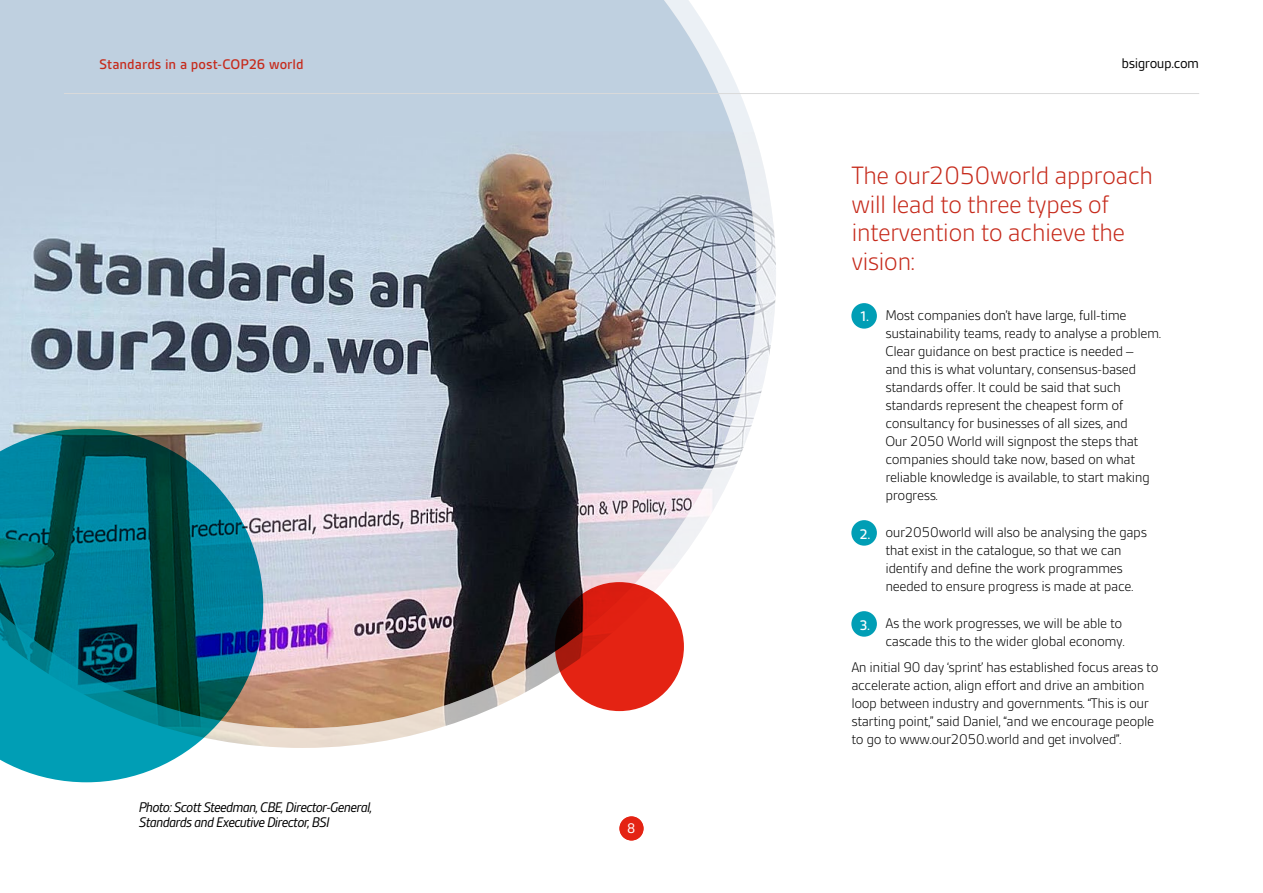
<style>
.page{position:relative;width:1263px;height:893px;background:#fff}
.page>*{position:absolute;margin:0;border:0;box-sizing:border-box;transform-origin:0 0}
.t1{font:300 27px/28.5px "BSI Gesta";letter-spacing:-.03em;color:#c62a1b}
.t2{font:300 15px/18px "BSI Gesta";letter-spacing:-.03em;color:#000}
.t3{font:italic 15px/15px "BSI Gesta";letter-spacing:-.05em;color:#000}
.t4{font:500 15px "BSI Gesta";color:#c62a1b}
.t5{font:15px "BSI Gesta";letter-spacing:-.03em;color:#000}
.t6{font:15px "BSI Gesta";color:#fff}
.s1{font-weight:500;color:#fff}
</style>
<div class="page">
<div style="left:851px;top:303px;width:26px;height:26px;background:#009eb5;border-radius:50%"></div>
<div style="left:851px;top:520px;width:26px;height:26px;background:#009eb5;border-radius:50%"></div>
<div style="left:851px;top:611px;width:26px;height:26px;background:#009eb5;border-radius:50%"></div>
<img style="left:263px;top:139px;width:513px;height:609px">
<img style="left:0;top:0;width:756px;height:728px">
<svg style="left:0;top:429px;width:263px;height:353px;background:#21808f"></svg>
<svg style="left:555px;top:582px;width:129px;height:129px;background:#d12012"></svg>
<div style="left:619px;top:816px;width:24px;height:24px;background:#e42313;border-radius:50%"></div>
<hr style="left:64px;top:93px;width:1135px;height:1px;background:#dadada">
<p class="t4" style="left:99px;top:56px;width:206px">Standards in a post-COP26 world</p>
<p class="t5" style="left:1121px;top:55px;width:79px">bsigroup.com</p>
<p class="t3" style="left:139px;top:800px;width:235px">Photo: Scott Steedman, CBE, Director-General,<br>Standards and Executive Director, BSI</p>
<p class="t6" style="left:627px;top:821px;width:10px">8</p>
<h1 class="t1" style="left:851px;top:162px;width:303px">The our2050world approach will lead to three types of intervention to achieve the vision:</h1>
<p class="t2" style="left:885px;top:306px;width:277px;text-indent:-25px"><span class="s1">1.</span> Most companies don’t have large, full-time sustainability teams, ready to analyse a problem.<br>Clear guidance on best practice is needed –<br>and this is what voluntary, consensus-based standards offer. It could be said that such standards represent the cheapest form of consultancy for businesses of all sizes, and<br>Our 2050 World will signpost the steps that companies should take now, based on what reliable knowledge is available, to start making progress.</p>
<p class="t2" style="left:885px;top:523px;width:263px;text-indent:-26px"><span class="s1">2.</span> our2050world will also be analysing the gaps that exist in the catalogue, so that we can identify and define the work programmes needed to ensure progress is made at pace.</p>
<p class="t2" style="left:860px;top:614px;width:267px;text-align:right"><span class="s1">3.</span> As the work progresses, we will be able to cascade this to the wider global economy.</p>
<p class="t2" style="left:851px;top:658px;width:309px">An initial 90 day ‘sprint’ has established focus areas to accelerate action, align effort and drive an ambition loop between industry and governments. “This is our starting point,” said Daniel, “and we encourage people to go to www.our2050.world and get involved”.</p>
</div>
